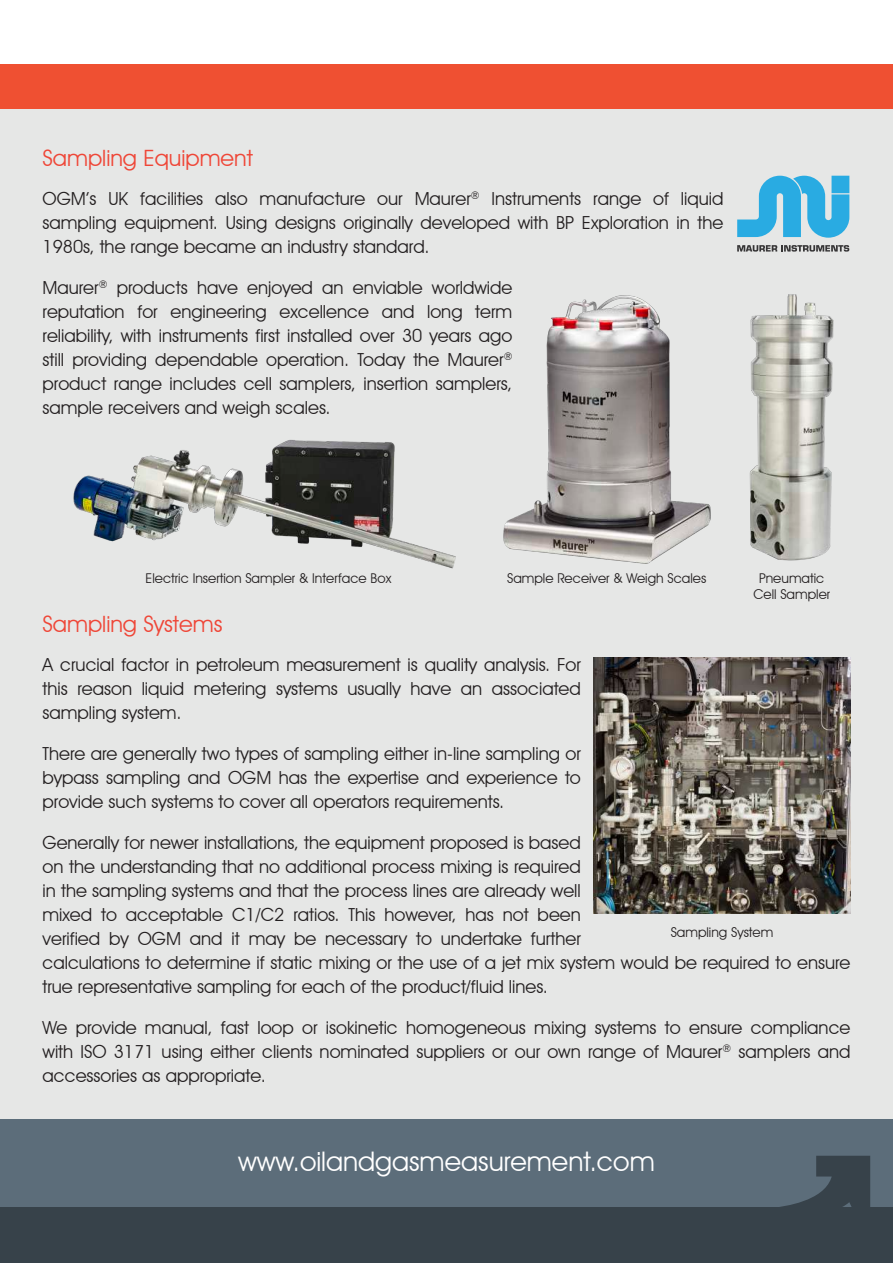
<style>
.page{position:relative;width:893px;height:1263px;background:#fff}
.page>*{position:absolute;margin:0;border:0;box-sizing:border-box;transform-origin:0 0}
.t1{font:27px "Avant Garde IT Cby BT";color:#fff}
.t2{font:22.5px "Avant Garde IT Cby BT";color:#ef4637}
.t3{font:18px/24px "Avant Garde IT Cby BT";color:#231f20;text-align:justify}
.t4{font:13.5px/16.2px "Avant Garde IT Cby BT";color:#231f20;text-align:center}
</style>
<div class="page">
<div style="left:0;top:94px;width:893px;height:1037px;background:#e6e7e6"></div>
<div style="left:0;top:64px;width:893px;height:44px;background:#ef5032"></div>
<div style="left:0;top:1119px;width:893px;height:89px;background:#5c6d7a"></div>
<div style="left:0;top:1208px;width:893px;height:55px;background:#37424a"></div>
<svg style="left:772px;top:1156px;width:98px;height:52px"></svg>
<svg style="left:737px;top:176px;width:112px;height:62px"></svg>
<svg style="left:737px;top:245px;width:112px;height:7px"></svg>
<img style="left:73px;top:439px;width:383px;height:130px">
<img style="left:749px;top:294px;width:85px;height:267px">
<img style="left:503px;top:295px;width:208px;height:269px">
<img style="left:594px;top:657px;width:256px;height:257px">
<p class="t2" style="left:43px;top:144px;width:212px">Sampling Equipment</p>
<p class="t3" style="left:43px;top:186px;width:682px">OGM’s UK facilities also manufacture our Maurer<sup>®</sup> Instruments range of liquid sampling equipment. Using designs originally developed with BP Exploration in the 1980s, the range became an industry standard.</p>
<p class="t3" style="left:43px;top:276px;width:471px">Maurer<sup>®</sup> products have enjoyed an enviable worldwide reputation for engineering excellence and long term reliability, with instruments first installed over 30 years ago still providing dependable operation. Today the Maurer<sup>® </sup>product range includes cell samplers, insertion samplers, sample receivers and weigh scales.</p>
<p class="t4" style="left:146px;top:570px;width:247px">Electric Insertion Sampler &amp; Interface Box</p>
<p class="t4" style="left:507px;top:570px;width:201px">Sample Receiver &amp; Weigh Scales</p>
<p class="t4" style="left:753px;top:570px;width:78px">Pneumatic<br>Cell Sampler</p>
<p class="t2" style="left:43px;top:610px;width:181px">Sampling Systems</p>
<p class="t3" style="left:43px;top:652px;width:540px">A crucial factor in petroleum measurement is quality analysis. For this reason liquid metering systems usually have an associated sampling system.</p>
<p class="t3" style="left:43px;top:741px;width:540px">There are generally two types of sampling either in-line sampling or bypass sampling and OGM has the expertise and experience to provide such systems to cover all operators requirements.</p>
<p class="t3" style="left:43px;top:831px;width:809px;text-align:left">Generally for newer installations, the equipment proposed is based<br>on the understanding that no additional process mixing is required<br>in the sampling systems and that the process lines are already well<br>mixed to acceptable C1/C2 ratios. This however, has not been<br>verified by OGM and it may be necessary to undertake further<br>calculations to determine if static mixing or the use of a jet mix system would be required to ensure true representative sampling for each of the product/fluid lines.</p>
<p class="t4" style="left:671px;top:924px;width:104px">Sampling System</p>
<p class="t3" style="left:43px;top:1016px;width:809px">We provide manual, fast loop or isokinetic homogeneous mixing systems to ensure compliance with ISO 3171 using either clients nominated suppliers or our own range of Maurer<sup>®</sup> samplers and accessories as appropriate.</p>
<h1 class="t1" style="left:238px;top:1145px;width:418px">www.oilandgasmeasurement.com</h1>
</div>
